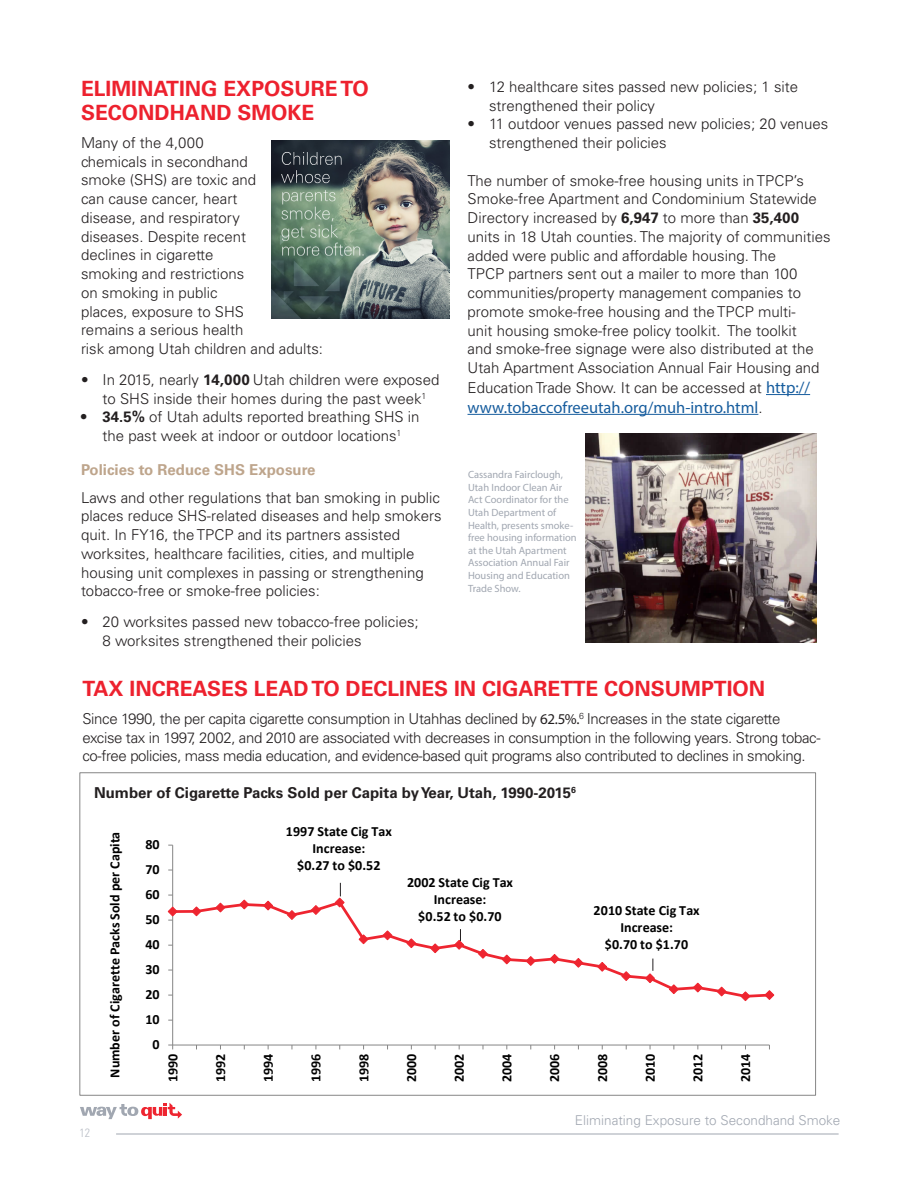
<style>
.page{position:relative;width:918px;height:1188px;background:#fff}
.page>*{position:absolute;margin:0;border:0;box-sizing:border-box;transform-origin:0 0}
.t1{font:700 21px/24px "Univers LT Std";color:#ed212e}
.t2{font:16.5px "Myriad Pro";color:#175d9e}
.t3{font:300 15px/18.8px "Univers LT Std";color:#231f20}
.t4{font:300 15px/18.8px "Univers LT Std";letter-spacing:-.025em;color:#231f20}
.Figure{font:700 15px "Univers LT Std";color:#231f20}
.t5{font:700 15px "Univers LT Std";color:#bea58c}
.t6{font:700 14.1px/17.1px "Calibri";color:#000;text-align:center}
.t7{font:300 13.5px "Univers LT Std";color:#a1a7b1}
.t8{font:300 condensed 12px "Univers LT Std";color:#b9bdc5}
.t9{font:10.5px/12.6px "Myriad Pro";color:#a1a7b1}
.s1{font-weight:700}
.s2{font-family:"Myriad Pro";font-weight:400;font-size:16.5px;color:#175d9e}
.s3{font-family:"Univers LT Std";font-weight:300;font-size:15px;color:#231f20}
.s4{font-family:"Myriad Pro";font-weight:400}
</style>
<div class="page">
<svg style="left:80px;top:1103px;width:102px;height:16px"></svg>
<hr style="left:116px;top:1134px;width:723px;height:1px;background:#a1a7b1">
<hr style="left:172px;top:845px;width:1px;height:200px;background:#868686">
<hr style="left:173px;top:1045px;width:596px;height:1px;background:#868686">
<svg style="left:173px;top:899px;width:591px;height:101px"></svg>
<svg style="left:167px;top:906px;width:11px;height:15px"></svg>
<svg style="left:191px;top:906px;width:11px;height:11px"></svg>
<svg style="left:215px;top:902px;width:11px;height:11px"></svg>
<svg style="left:239px;top:899px;width:11px;height:11px"></svg>
<svg style="left:262px;top:900px;width:12px;height:11px"></svg>
<svg style="left:286px;top:909px;width:12px;height:12px"></svg>
<svg style="left:310px;top:904px;width:12px;height:12px"></svg>
<svg style="left:358px;top:934px;width:11px;height:11px"></svg>
<svg style="left:382px;top:930px;width:11px;height:11px"></svg>
<svg style="left:406px;top:938px;width:11px;height:11px"></svg>
<svg style="left:429px;top:943px;width:12px;height:11px"></svg>
<svg style="left:477px;top:948px;width:12px;height:12px"></svg>
<svg style="left:501px;top:954px;width:11px;height:11px"></svg>
<svg style="left:525px;top:955px;width:11px;height:12px"></svg>
<svg style="left:549px;top:953px;width:11px;height:12px"></svg>
<svg style="left:573px;top:957px;width:11px;height:12px"></svg>
<svg style="left:596px;top:961px;width:12px;height:12px"></svg>
<svg style="left:620px;top:970px;width:12px;height:12px"></svg>
<svg style="left:668px;top:984px;width:12px;height:11px"></svg>
<svg style="left:692px;top:982px;width:12px;height:11px"></svg>
<svg style="left:716px;top:986px;width:11px;height:11px"></svg>
<svg style="left:740px;top:991px;width:11px;height:10px"></svg>
<svg style="left:764px;top:990px;width:11px;height:10px"></svg>
<hr style="left:766px;top:394px;width:44px;height:1px;background:#175d9e">
<hr style="left:468px;top:414px;width:290px;height:1px;background:#175d9e">
<svg style="left:334px;top:883px;width:11px;height:25px"></svg>
<svg style="left:644px;top:959px;width:12px;height:25px"></svg>
<svg style="left:453px;top:929px;width:12px;height:22px"></svg>
<img style="left:272px;top:141px;width:178px;height:177px">
<img style="left:585px;top:434px;width:231px;height:209px">
<p class="t1" style="left:81px;top:77px;width:289px">ELIMINATING EXPOSURE TO<br>SECONDHAND SMOKE</p>
<p class="t3" style="left:81px;top:133px;width:244px">Many of the 4,000<br>chemicals in secondhand<br>smoke (SHS) are toxic and<br>can cause cancer, heart<br>disease, and respiratory<br>diseases. Despite recent<br>declines in cigarette<br>smoking and restrictions<br>on smoking in public<br>places, exposure to SHS<br>remains a serious health<br>risk among Utah children and adults:</p>
<p class="t3" style="left:81px;top:370px;width:360px;text-align:center">• In 2015, nearly <span class="s1">14,000</span> Utah children were exposed to SHS inside their homes during the past week<sup>1</sup></p>
<p class="t3" style="left:81px;top:408px;width:340px;text-align:center"><span class="s1">• 34.5%</span> of Utah adults reported breathing SHS in the past week at indoor or outdoor locations<sup>1</sup></p>
<p class="t5" style="left:81px;top:461px;width:236px">Policies to Reduce SHS Exposure</p>
<p class="t3" style="left:81px;top:488px;width:362px">Laws and other regulations that ban smoking in public places reduce SHS-related diseases and help smokers quit. In FY16, the TPCP and its partners assisted worksites, healthcare facilities, cities, and multiple housing unit complexes in passing or strengthening tobacco-free or smoke-free policies:</p>
<p class="t3" style="left:103px;top:613px;width:318px;text-indent:-22px">• 20 worksites passed new tobacco-free policies;<br>8 worksites strengthened their policies</p>
<p class="t3" style="left:489px;top:77px;width:311px;text-indent:-22px">• 12 healthcare sites passed new policies; 1 site strengthened their policy</p>
<p class="t3" style="left:489px;top:115px;width:341px;text-indent:-22px">• 11 outdoor venues passed new policies; 20 venues strengthened their policies</p>
<p class="t3" style="left:468px;top:171px;width:365px">The number of smoke-free housing units in TPCP’s Smoke-free Apartment and Condominium Statewide Directory increased by <span class="s1">6,947</span> to more than <span class="s1">35,400 </span>units in 18 Utah counties. The majority of communities added were public and affordable housing. The<br>TPCP partners sent out a mailer to more than 100 communities/property management companies to promote smoke-free housing and the TPCP multi-<br>unit housing smoke-free policy toolkit. The toolkit<br>and smoke-free signage were also distributed at the Utah Apartment Association Annual Fair Housing and Education Trade Show. It can be accessed at <span class="s2">http://</span></p>
<p class="t2" style="left:468px;top:397px;width:297px">www.tobaccofreeutah.org/muh-intro.html<span class="s3">.</span></p>
<p class="t9" style="left:468px;top:468px;width:110px">Cassandra Fairclough,<br>Utah Indoor Clean Air<br>Act Coordinator for the<br>Utah Department of<br>Health, presents smoke&shy;free housing information at the Utah Apartment<br>Association Annual Fair<br>Housing and Education<br>Trade Show.</p>
<p class="t1" style="left:82px;top:677px;width:684px">TAX INCREASES LEAD TO DECLINES IN CIGARETTE CONSUMPTION</p>
<p class="t4" style="left:82px;top:709px;width:740px">Since 1990, the per capita cigarette consumption in Utahhas declined by <span class="s4">62.5%.</span><sup>6</sup> Increases in the state cigarette excise tax in 1997, 2002, and 2010 are associated with decreases in consumption in the following years. Strong tobac&shy;co-free policies, mass media education, and evidence-based quit programs also contributed to declines in smoking.</p>
<p class="Figure" style="left:94px;top:784px;width:483px">Number of Cigarette Packs Sold per Capita by Year, Utah, 1990-2015<sup>6</sup></p>
<p class="t6" style="left:106px;top:1078px;width:248px;rotate:-90deg">Number of Cigarette Packs Sold per Capita</p>
<p class="t8" style="left:79px;top:1126px;width:12px">12</p>
<p class="t6" style="left:145px;top:836px;width:16px">80</p>
<p class="t6" style="left:145px;top:861px;width:16px">70</p>
<p class="t6" style="left:145px;top:886px;width:16px">60</p>
<p class="t6" style="left:145px;top:911px;width:16px">50</p>
<p class="t6" style="left:145px;top:936px;width:16px">40</p>
<p class="t6" style="left:145px;top:961px;width:16px">30</p>
<p class="t6" style="left:145px;top:986px;width:16px">20</p>
<p class="t6" style="left:145px;top:1011px;width:16px">10</p>
<p class="t6" style="left:153px;top:1036px;width:9px">0</p>
<p class="t6" style="left:286px;top:823px;width:108px">1997 State Cig Tax<br>Increase:<br>$0.27 to $0.52</p>
<p class="t6" style="left:407px;top:874px;width:108px">2002 State Cig Tax<br>Increase:<br>$0.52 to $0.70</p>
<p class="t6" style="left:594px;top:902px;width:108px">2010 State Cig Tax<br>Increase:<br>$0.70 to $1.70</p>
<p class="t6" style="left:164px;top:1082px;width:30px;rotate:-90deg">1990</p>
<p class="t6" style="left:212px;top:1082px;width:30px;rotate:-90deg">1992</p>
<p class="t6" style="left:260px;top:1082px;width:30px;rotate:-90deg">1994</p>
<p class="t6" style="left:307px;top:1082px;width:30px;rotate:-90deg">1996</p>
<p class="t6" style="left:355px;top:1082px;width:30px;rotate:-90deg">1998</p>
<p class="t6" style="left:403px;top:1082px;width:30px;rotate:-90deg">2000</p>
<p class="t6" style="left:451px;top:1082px;width:30px;rotate:-90deg">2002</p>
<p class="t6" style="left:498px;top:1082px;width:30px;rotate:-90deg">2004</p>
<p class="t6" style="left:546px;top:1082px;width:30px;rotate:-90deg">2006</p>
<p class="t6" style="left:594px;top:1082px;width:30px;rotate:-90deg">2008</p>
<p class="t6" style="left:642px;top:1082px;width:30px;rotate:-90deg">2010</p>
<p class="t6" style="left:689px;top:1082px;width:30px;rotate:-90deg">2012</p>
<p class="t6" style="left:737px;top:1082px;width:30px;rotate:-90deg">2014</p>
<p class="t7" style="left:575px;top:1112px;width:267px">Eliminating Exposure to Secondhand Smoke</p>
</div>
